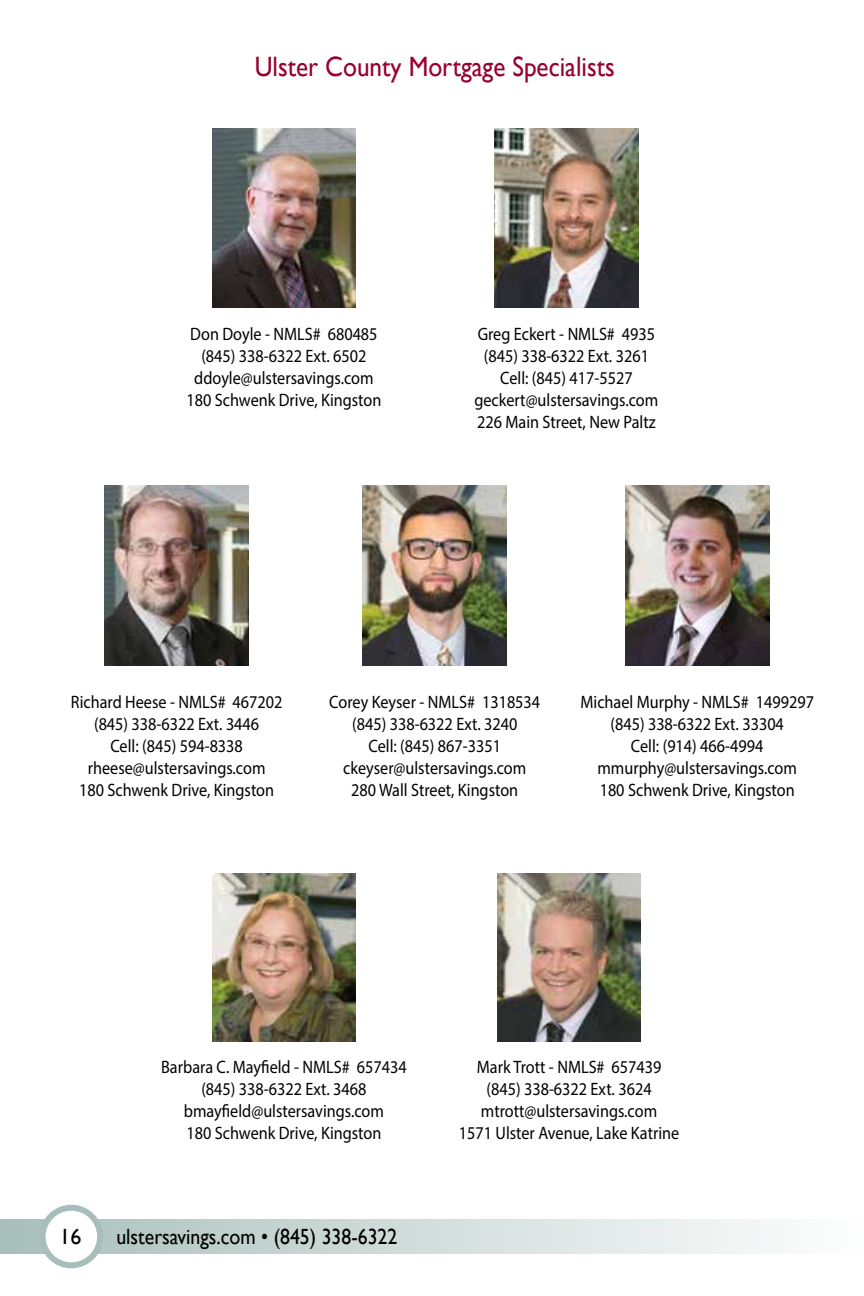
<style>
.page{position:relative;width:864px;height:1296px;background:#fff}
.page>*{position:absolute;margin:0;border:0;box-sizing:border-box;transform-origin:0 0}
.t1{font:28px "Gill Sans";color:#98002e;scale:.9 1}
.t2{font:22px "Gill Sans";color:#000;scale:.9 1}
.t3{font:22px "Gill Sans";color:#000}
.t4{font:18px/22px "Myriad Pro";color:#000;text-align:center;scale:.9 1}
</style>
<div class="page">
<div style="left:0;top:1219px;width:864px;height:35px;background:linear-gradient(to right,#a8bfbb,#fefefe)"></div>
<div style="left:43px;top:1208px;width:57px;height:57px;background:#fff;border-radius:50%"></div>
<div style="left:40px;top:1205px;width:63px;height:63px;border:6px solid #a7beba;border-radius:50%"></div>
<img style="left:212px;top:128px;width:144px;height:179px">
<img style="left:495px;top:128px;width:143px;height:179px">
<img style="left:105px;top:486px;width:144px;height:179px">
<img style="left:363px;top:486px;width:144px;height:179px">
<img style="left:212px;top:873px;width:144px;height:169px">
<img style="left:625px;top:486px;width:144px;height:179px">
<img style="left:497px;top:873px;width:144px;height:169px">
<h1 class="t1" style="left:255px;top:51px;width:402px">Ulster County Mortgage Specialists</h1>
<p class="t4" style="left:186px;top:323px;width:218px">Don Doyle - NMLS# 680485 (845) 338-6322 Ext. 6502 ddoyle@ulstersavings.com<br>180 Schwenk Drive, Kingston</p>
<p class="t4" style="left:474px;top:323px;width:206px">Greg Eckert - NMLS# 4935 (845) 338-6322 Ext. 3261<br>Cell: (845) 417-5527 geckert@ulstersavings.com<br>226 Main Street, New Paltz</p>
<p class="t4" style="left:71px;top:691px;width:237px">Richard Heese - NMLS# 467202 (845) 338-6322 Ext. 3446<br>Cell: (845) 594-8338 rheese@ulstersavings.com<br>180 Schwenk Drive, Kingston</p>
<p class="t4" style="left:329px;top:691px;width:236px">Corey Keyser - NMLS# 1318534 (845) 338-6322 Ext. 3240<br>Cell: (845) 867-3351 ckeyser@ulstersavings.com<br>280 Wall Street, Kingston</p>
<p class="t4" style="left:580px;top:691px;width:261px">Michael Murphy - NMLS# 1499297 (845) 338-6322 Ext. 33304<br>Cell: (914) 466-4994 mmurphy@ulstersavings.com<br>180 Schwenk Drive, Kingston</p>
<p class="t4" style="left:161px;top:1056px;width:274px">Barbara C. Mayfield - NMLS# 657434 (845) 338-6322 Ext. 3468 bmayfield@ulstersavings.com<br>180 Schwenk Drive, Kingston</p>
<p class="t3" style="left:60px;top:1224px;width:23px">16</p>
<p class="t2" style="left:116px;top:1224px;width:314px">ulstersavings.com • (845) 338-6322</p>
<p class="t4" style="left:459px;top:1056px;width:246px">Mark Trott - NMLS# 657439 (845) 338-6322 Ext. 3624 mtrott@ulstersavings.com<br>1571 Ulster Avenue, Lake Katrine</p>
</div>
